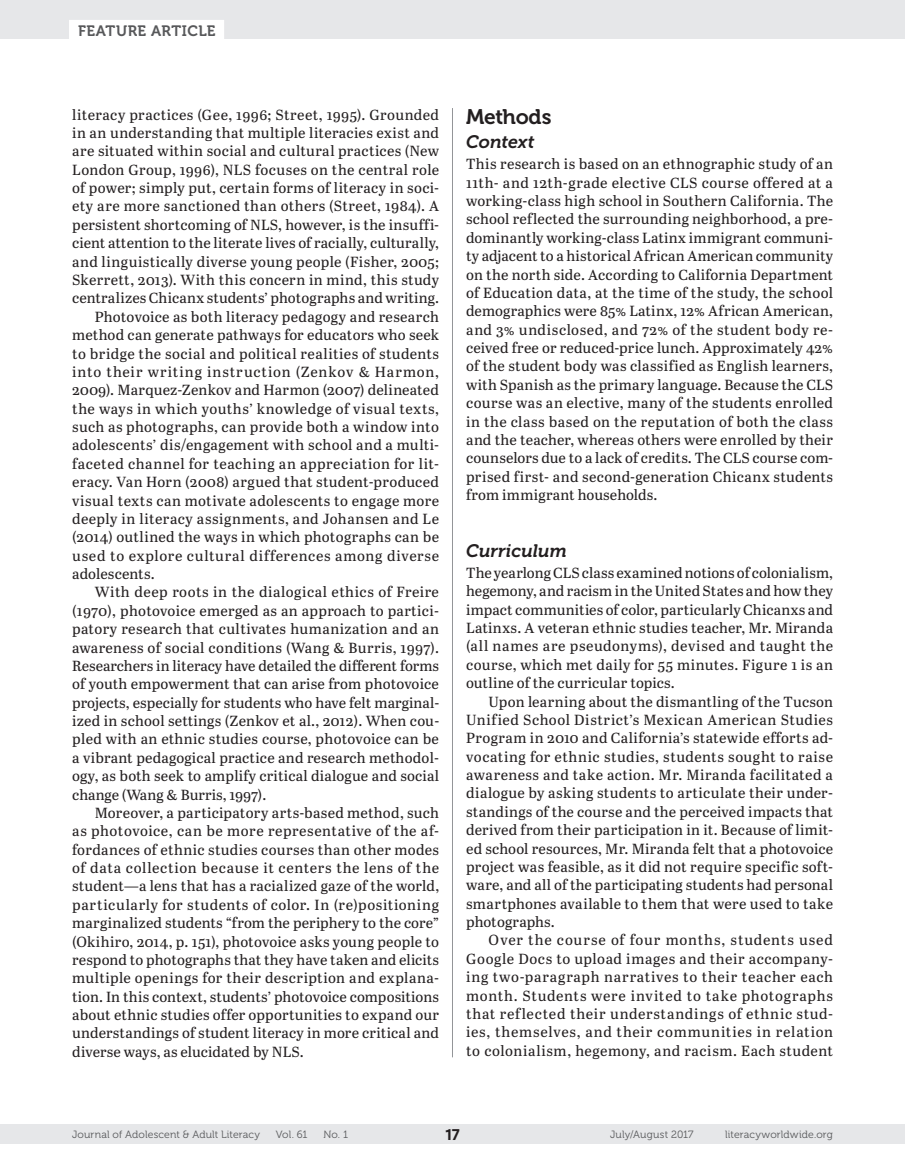
<style>
.page{position:relative;width:905px;height:1175px;background:#fff}
.page>*{position:absolute;margin:0;border:0;box-sizing:border-box;transform-origin:0 0}
.t1{font:21px "Museo 700";letter-spacing:-.015em;color:#231f20}
.t2{font:italic 18px "Museo 700";color:#231f20}
.t3{font:15px "Museo 700";letter-spacing:.03em;color:#57585a}
.t4{font:700 15px "Adelle Sans";color:#231f20}
.t5{font:14.7px/18.3px "Abril Text";letter-spacing:.02em;color:#231f20;text-align:justify}
.t6{font:14.7px "Abril Text";color:#231f20}
.t7{font:14.7px "Abril Text";letter-spacing:.04em;color:#231f20}
.t8{font:14.7px "Abril Text";letter-spacing:.05em;color:#231f20}
.t9{font:14.7px "Abril Text";letter-spacing:.045em;color:#231f20}
.t10{font:14.7px "Abril Text";letter-spacing:.06em;color:#231f20}
.t11{font:10.5px "Museo 300";letter-spacing:.015em;color:#57585a}
</style>
<div class="page">
<div style="left:0;top:0;width:904px;height:39px;background:#e6e7e9"></div>
<hr style="left:452px;top:108px;width:1px;height:949px;background:#939598">
<div style="left:0;top:1124px;width:904px;height:20px;background:#e6e7e9"></div>
<div style="left:69px;top:20px;width:155px;height:21px;background:#fff"></div>
<p class="t3" style="left:78px;top:22px;width:139px">FEATURE ARTICLE</p>
<p class="t5" style="left:72px;top:105px;width:368px">literacy practices (Gee, 1996; Street, 1995). Grounded</p>
<p class="t5" style="left:72px;top:123px;width:368px">in an understanding that multiple literacies exist and</p>
<p class="t5" style="left:72px;top:141px;width:368px">are situated within social and cultural practices (New</p>
<p class="t5" style="left:72px;top:160px;width:368px">London Group, 1996), NLS focuses on the central role</p>
<p class="t5" style="left:72px;top:178px;width:368px">of power; simply put, certain forms of literacy in soci-</p>
<p class="t5" style="left:72px;top:196px;width:368px">ety are more sanctioned than others (Street, 1984). A</p>
<p class="t5" style="left:72px;top:215px;width:368px">persistent shortcoming of NLS, however, is the insuffi-</p>
<p class="t5" style="left:72px;top:233px;width:368px">cient attention to the literate lives of racially, culturally,</p>
<p class="t5" style="left:72px;top:252px;width:368px">and linguistically diverse young people (Fisher, 2005;</p>
<p class="t5" style="left:72px;top:270px;width:368px">Skerrett, 2013). With this concern in mind, this study</p>
<p class="t5" style="left:72px;top:288px;width:368px">centralizes Chicanx students’ photographs and writing.</p>
<p class="t5" style="left:95px;top:307px;width:346px">Photovoice as both literacy pedagogy and research</p>
<p class="t5" style="left:72px;top:325px;width:368px">method can generate pathways for educators who seek</p>
<p class="t5" style="left:72px;top:343px;width:368px">to bridge the social and political realities of students</p>
<p class="t10" style="left:72px;top:361px;width:368px">into their writing instruction (Zenkov &amp; Harmon,</p>
<p class="t5" style="left:72px;top:380px;width:368px">2009). Marquez-Zenkov and Harmon (2007) delineated</p>
<p class="t5" style="left:72px;top:398px;width:368px">the ways in which youths’ knowledge of visual texts,</p>
<p class="t5" style="left:72px;top:417px;width:368px">such as photographs, can provide both a window into</p>
<p class="t5" style="left:72px;top:435px;width:368px">adolescents’ dis/engagement with school and a multi-</p>
<p class="t7" style="left:72px;top:453px;width:368px">faceted channel for teaching an appreciation for lit-</p>
<p class="t5" style="left:72px;top:472px;width:368px">eracy. Van Horn (2008) argued that student-produced</p>
<p class="t5" style="left:72px;top:490px;width:368px">visual texts can motivate adolescents to engage more</p>
<p class="t5" style="left:72px;top:509px;width:368px">deeply in literacy assignments, and Johansen and Le</p>
<p class="t5" style="left:72px;top:527px;width:368px">(2014) outlined the ways in which photographs can be</p>
<p class="t8" style="left:72px;top:545px;width:368px">used to explore cultural differences among diverse</p>
<p class="t6" style="left:72px;top:563px;width:84px">adolescents.</p>
<p class="t5" style="left:95px;top:582px;width:346px">With deep roots in the dialogical ethics of Freire</p>
<p class="t5" style="left:72px;top:601px;width:368px">(1970), photovoice emerged as an approach to partici-</p>
<p class="t5" style="left:72px;top:619px;width:368px">patory research that cultivates humanization and an</p>
<p class="t5" style="left:72px;top:637px;width:368px">awareness of social conditions (Wang &amp; Burris, 1997).</p>
<p class="t6" style="left:72px;top:655px;width:368px">Researchers in literacy have detailed the different forms</p>
<p class="t5" style="left:72px;top:674px;width:368px">of youth empowerment that can arise from photovoice</p>
<p class="t5" style="left:72px;top:692px;width:368px">projects, especially for students who have felt marginal-</p>
<p class="t5" style="left:72px;top:711px;width:368px">ized in school settings (Zenkov et al., 2012). When cou-</p>
<p class="t5" style="left:72px;top:729px;width:368px">pled with an ethnic studies course, photovoice can be</p>
<p class="t5" style="left:72px;top:747px;width:368px">a vibrant pedagogical practice and research methodol-</p>
<p class="t5" style="left:72px;top:766px;width:368px">ogy, as both seek to amplify critical dialogue and social</p>
<p class="t6" style="left:72px;top:783px;width:196px">change (Wang &amp; Burris, 1997).</p>
<p class="t5" style="left:95px;top:803px;width:346px">Moreover, a participatory arts-based method, such</p>
<p class="t5" style="left:72px;top:821px;width:368px">as photovoice, can be more representative of the af-</p>
<p class="t5" style="left:72px;top:839px;width:368px">fordances of ethnic studies courses than other modes</p>
<p class="t9" style="left:72px;top:857px;width:368px">of data collection because it centers the lens of the</p>
<p class="t5" style="left:72px;top:876px;width:368px">student—a lens that has a racialized gaze of the world,</p>
<p class="t7" style="left:72px;top:894px;width:368px">particularly for students of color. In (re)positioning</p>
<p class="t5" style="left:72px;top:913px;width:368px">marginalized students “from the periphery to the core”</p>
<p class="t5" style="left:72px;top:931px;width:368px">(Okihiro, 2014, p. 151), photovoice asks young people to</p>
<p class="t5" style="left:72px;top:950px;width:368px">respond to photographs that they have taken and elicits</p>
<p class="t5" style="left:72px;top:968px;width:368px">multiple openings for their description and explana-</p>
<p class="t6" style="left:72px;top:985px;width:368px">tion. In this context, students’ photovoice compositions</p>
<p class="t5" style="left:72px;top:1005px;width:368px">about ethnic studies offer opportunities to expand our</p>
<p class="t5" style="left:72px;top:1023px;width:368px">understandings of student literacy in more critical and</p>
<p class="t5" style="left:72px;top:1041px;width:233px">diverse ways, as elucidated by NLS.</p>
<h1 class="t1" style="left:466px;top:105px;width:87px">Methods</h1>
<p class="t2" style="left:466px;top:132px;width:70px">Context</p>
<p class="t5" style="left:466px;top:154px;width:368px">This research is based on an ethnographic study of an 11th- and 12th-grade elective CLS course offered at a working-class high school in Southern California. The school reflected the surrounding neighborhood, a pre&shy;dominantly working-class Latinx immigrant communi&shy;ty adjacent to a historical African American community on the north side. According to California Department of Education data, at the time of the study, the school demographics were 85% Latinx, 12% African American, and 3% undisclosed, and 72% of the student body re&shy;ceived free or reduced-price lunch. Approximately 42% of the student body was classified as English learners, with Spanish as the primary language. Because the CLS course was an elective, many of the students enrolled in the class based on the reputation of both the class and the teacher, whereas others were enrolled by their counselors due to a lack of credits. The CLS course com&shy;prised first- and second-generation Chicanx students from immigrant households.</p>
<p class="t2" style="left:466px;top:540px;width:102px">Curriculum</p>
<p class="t5" style="left:466px;top:563px;width:368px">The yearlong CLS class examined notions of colonialism, hegemony, and racism in the United States and how they impact communities of color, particularly Chicanxs and Latinxs. A veteran ethnic studies teacher, Mr. Miranda (all names are pseudonyms), devised and taught the course, which met daily for 55 minutes. Figure 1 is an outline of the curricular topics.</p>
<p class="t5" style="left:466px;top:691px;width:368px;text-indent:22px">Upon learning about the dismantling of the Tucson Unified School District’s Mexican American Studies Program in 2010 and California’s statewide efforts ad&shy;vocating for ethnic studies, students sought to raise awareness and take action. Mr. Miranda facilitated a dialogue by asking students to articulate their under&shy;standings of the course and the perceived impacts that derived from their participation in it. Because of limit&shy;ed school resources, Mr. Miranda felt that a photovoice project was feasible, as it did not require specific soft&shy;ware, and all of the participating students had personal smartphones available to them that were used to take photographs.</p>
<p class="t5" style="left:466px;top:930px;width:368px;text-indent:22px">Over the course of four months, students used Google Docs to upload images and their accompany&shy;ing two-paragraph narratives to their teacher each month. Students were invited to take photographs that reflected their understandings of ethnic stud&shy;ies, themselves, and their communities in relation to colonialism, hegemony, and racism. Each student</p>
<p class="t11" style="left:72px;top:1129px;width:189px">Journal of Adolescent &amp; Adult Literacy</p>
<p class="t11" style="left:276px;top:1129px;width:33px">Vol. 61</p>
<p class="t11" style="left:323px;top:1129px;width:26px">No. 1</p>
<p class="t4" style="left:445px;top:1123px;width:16px">17</p>
<p class="t11" style="left:610px;top:1129px;width:85px">July/August 2017</p>
<p class="t11" style="left:725px;top:1129px;width:109px">literacyworldwide.org</p>
</div>
